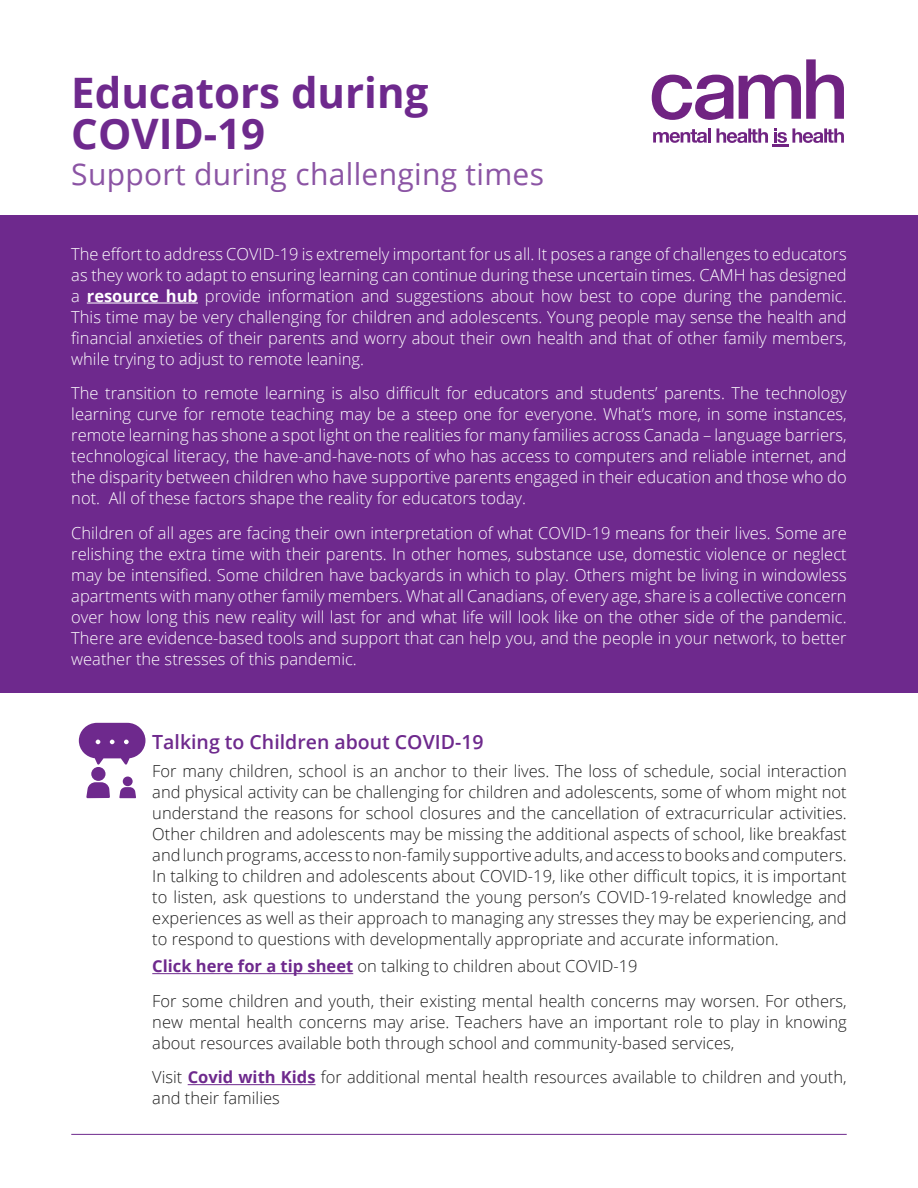
<style>
.page{position:relative;width:918px;height:1188px;background:#fff}
.page>*{position:absolute;margin:0;border:0;box-sizing:border-box;transform-origin:0 0}
.t1{font:700 42px/40.5px "Open Sans";color:#6e298d}
.t2{font:30px "Open Sans";letter-spacing:.01em;color:#8b54a4}
.t3{font:600 19.5px "Open Sans";color:#6e298d}
.t4{font:300 16.5px/21px "Open Sans";color:#fff;text-align:justify}
.t5{font:300 16.5px/21px "Open Sans";color:#1e1e1e}
.s1{font-weight:700}
.s2{font-weight:700;color:#6e298d}
</style>
<div class="page">
<div style="left:0;top:215px;width:918px;height:478px;background:#6e298d"></div>
<hr style="left:87px;top:303px;width:111px;height:1px;background:#fff">
<hr style="left:152px;top:973px;width:201px;height:1px;background:#6e298d">
<hr style="left:188px;top:1084px;width:128px;height:1px;background:#6e298d">
<div style="left:123px;top:777px;width:10px;height:9px;background:#6e298d;border-radius:50%"></div>
<svg style="left:119px;top:787px;width:17px;height:11px"></svg>
<div style="left:91px;top:767px;width:15px;height:14px;background:#6e298d;border-radius:50%"></div>
<svg style="left:86px;top:782px;width:24px;height:16px"></svg>
<svg style="left:79px;top:723px;width:66px;height:42px"></svg>
<hr style="left:71px;top:1134px;width:776px;height:1px;background:#6e298d">
<svg style="left:652px;top:75px;width:81px;height:45px"></svg>
<svg style="left:739px;top:59px;width:105px;height:60px"></svg>
<svg style="left:717px;top:128px;width:51px;height:15px"></svg>
<hr style="left:708px;top:128px;width:3px;height:15px;background:#702382">
<svg style="left:653px;top:129px;width:54px;height:14px"></svg>
<svg style="left:774px;top:128px;width:70px;height:15px"></svg>
<hr style="left:772px;top:144px;width:17px;height:3px;background:#702382">
<h1 class="t1" style="left:71px;top:72px;width:359px">Educators during<br>COVID-19</h1>
<h2 class="t2" style="left:71px;top:153px;width:474px">Support during challenging times</h2>
<p class="t4" style="left:71px;top:243px;width:777px">The effort to address COVID-19 is extremely important for us all. It poses a range of challenges to educators as they work to adapt to ensuring learning can continue during these uncertain times. CAMH has designed a <span class="s1">resource hub</span> provide information and suggestions about how best to cope during the pandemic.<br>This time may be very challenging for children and adolescents. Young people may sense the health and financial anxieties of their parents and worry about their own health and that of other family members, while trying to adjust to remote leaning.</p>
<p class="t4" style="left:71px;top:382px;width:777px">The transition to remote learning is also difficult for educators and students’ parents. The technology learning curve for remote teaching may be a steep one for everyone. What’s more, in some instances, remote learning has shone a spot light on the realities for many families across Canada – language barriers, technological literacy, the have-and-have-nots of who has access to computers and reliable internet, and the disparity between children who have supportive parents engaged in their education and those who do not. All of these factors shape the reality for educators today.</p>
<p class="t4" style="left:71px;top:522px;width:777px">Children of all ages are facing their own interpretation of what COVID-19 means for their lives. Some are relishing the extra time with their parents. In other homes, substance use, domestic violence or neglect may be intensified. Some children have backyards in which to play. Others might be living in windowless apartments with many other family members. What all Canadians, of every age, share is a collective concern over how long this new reality will last for and what life will look like on the other side of the pandemic.<br>There are evidence-based tools and support that can help you, and the people in your network, to better weather the stresses of this pandemic.</p>
<p class="t3" style="left:152px;top:728px;width:333px">Talking to Children about COVID-19</p>
<p class="t5" style="left:152px;top:760px;width:696px;text-align:justify">For many children, school is an anchor to their lives. The loss of schedule, social interaction and physical activity can be challenging for children and adolescents, some of whom might not understand the reasons for school closures and the cancellation of extracurricular activities.<br>Other children and adolescents may be missing the additional aspects of school, like breakfast and lunch programs, access to non-family supportive adults, and access to books and computers.<br>In talking to children and adolescents about COVID-19, like other difficult topics, it is important to listen, ask questions to understand the young person’s COVID-19-related knowledge and experiences as well as their approach to managing any stresses they may be experiencing, and to respond to questions with developmentally appropriate and accurate information.</p>
<p class="t5" style="left:152px;top:949px;width:696px;line-height:34.5px"><span class="s2">Click here for a tip sheet</span> on talking to children about COVID-19<br>For some children and youth, their existing mental health concerns may worsen. For others,</p>
<p class="t5" style="left:152px;top:1011px;width:696px">new mental health concerns may arise. Teachers have an important role to play in knowing about resources available both through school and community-based services,</p>
<p class="t5" style="left:152px;top:1067px;width:696px">Visit <span class="s2">Covid with Kids</span> for additional mental health resources available to children and youth, and their families</p>
</div>
